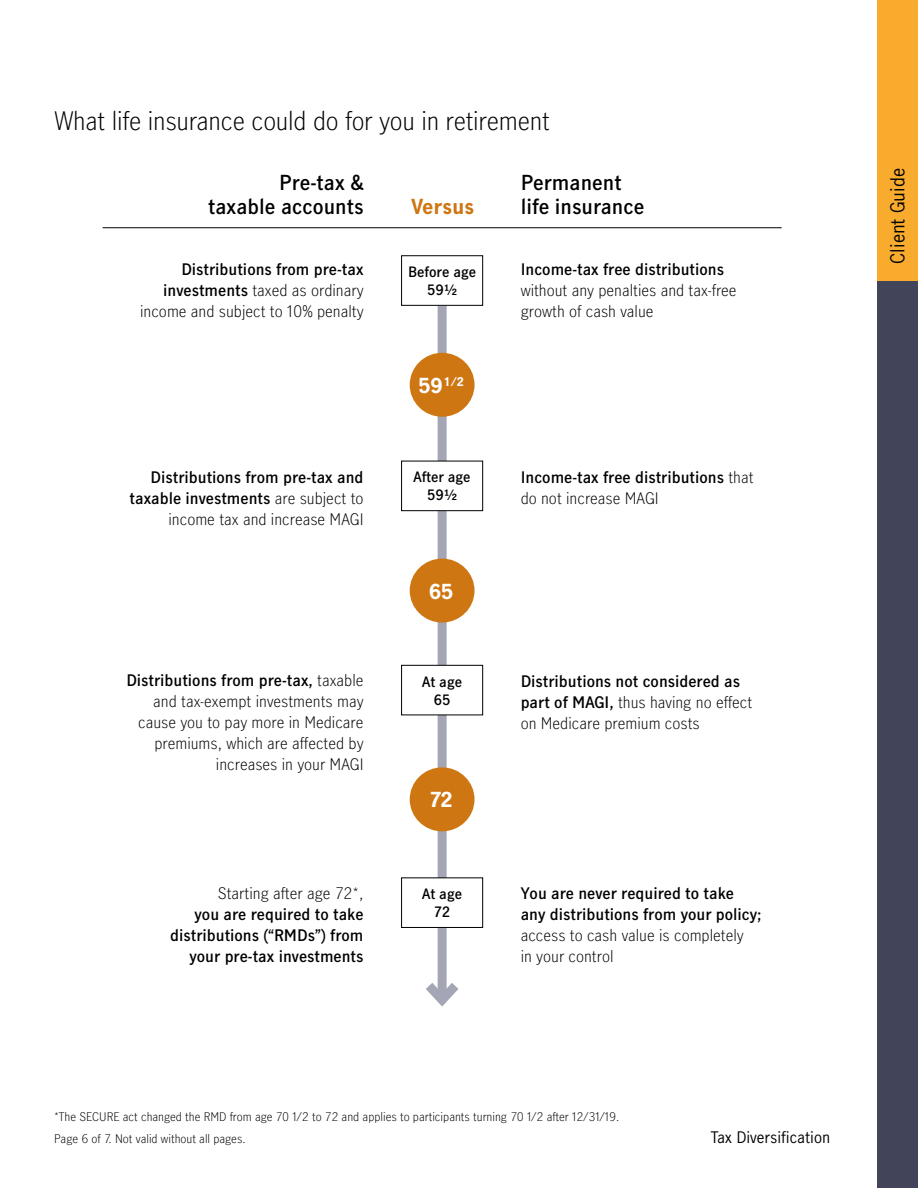
<style>
.page{position:relative;width:918px;height:1188px;background:#fff}
.page>*{position:absolute;margin:0;border:0;box-sizing:border-box;transform-origin:0 0}
.t1{font:300 24px "Manulife JH Sans";letter-spacing:-.01em;color:#000}
.t2{font:600 19.5px/24px "Manulife JH Sans";color:#000;text-align:right}
.t3{font:700 19.5px "Manulife JH Sans";color:#ce7612}
.t4{font:700 19.5px "Manulife JH Sans";color:#fff}
.t5{font:18px "Manulife JH Sans";color:#000}
.t6{font:300 15px/21px "Manulife JH Sans";color:#000}
.t7{font:600 15px/21px "Manulife JH Sans";color:#000;text-align:right}
.t8{font:15px "Manulife JH Sans";color:#000}
.t9{font:600 13.5px/18px "Manulife JH Sans";color:#000;text-align:center}
.t10{font:700 11.4px "Manulife JH Sans";color:#fff}
.t11{font:300 11.25px "Manulife JH Sans";color:#000}
.s1{font-weight:600}
.s2{font-weight:300}
.s3{font-size:19.5px}
</style>
<div class="page">
<div style="left:878px;top:0;width:40px;height:1188px;background:#424559"></div>
<div style="left:878px;top:0;width:40px;height:281px;background:#f9ab2e"></div>
<div style="left:438px;top:263px;width:9px;height:737px;background:#a4a6b5"></div>
<svg style="left:426px;top:973px;width:33px;height:34px"></svg>
<div style="left:410px;top:353px;width:65px;height:64px;background:#ce7612;border-radius:50%"></div>
<div style="left:410px;top:559px;width:65px;height:64px;background:#ce7612;border-radius:50%"></div>
<div style="left:410px;top:767px;width:65px;height:64px;background:#ce7612;border-radius:50%"></div>
<hr style="left:103px;top:227px;width:679px;height:1px;background:#000">
<div style="left:402px;top:256px;width:81px;height:49px;background:#fff"></div>
<div style="left:401px;top:255px;width:82px;height:51px;border:1px solid #000"></div>
<div style="left:402px;top:461px;width:81px;height:50px;background:#fff"></div>
<div style="left:401px;top:461px;width:82px;height:50px;border:1px solid #000"></div>
<div style="left:402px;top:665px;width:81px;height:50px;background:#fff"></div>
<div style="left:401px;top:665px;width:82px;height:50px;border:1px solid #000"></div>
<div style="left:402px;top:878px;width:81px;height:49px;background:#fff"></div>
<div style="left:401px;top:877px;width:82px;height:51px;border:1px solid #000"></div>
<h1 class="t1" style="left:54px;top:103px;width:497px">What life insurance could do for you in retirement</h1>
<h2 class="t2" style="left:208px;top:169px;width:157px">Pre-tax &amp; taxable accounts</h2>
<h2 class="t2" style="left:521px;top:169px;width:102px">Permanent</h2>
<h2 class="t3" style="left:411px;top:192px;width:64px">Versus</h2>
<h2 class="t2" style="left:521px;top:193px;width:125px">life insurance</h2>
<p class="t6" style="left:140px;top:259px;width:225px;text-align:right"><span class="s1">Distributions from pre-tax investments</span> taxed as ordinary income and subject to 10% penalty</p>
<p class="t7" style="left:130px;top:466px;width:235px">Distributions from pre-tax and taxable investments <span class="s2">are subject to income tax and increase MAGI</span></p>
<p class="t6" style="left:126px;top:669px;width:239px;text-align:right"><span class="s1">Distributions from pre-tax,</span> taxable and tax-exempt investments may cause you to pay more in Medicare premiums, which are affected by increases in your MAGI</p>
<p class="t6" style="left:218px;top:882px;width:147px">Starting after age 72*,</p>
<p class="t7" style="left:170px;top:903px;width:195px">you are required to take distributions (“RMDs”) from your pre-tax investments</p>
<p class="t9" style="left:408px;top:262px;width:70px">Before age<br>59½</p>
<p class="t10" style="left:418px;top:374px;width:47px"><span class="s3">59</span>1/2</p>
<p class="t9" style="left:414px;top:468px;width:59px">After age<br>59½</p>
<h2 class="t4" style="left:429px;top:577px;width:26px">65</h2>
<p class="t9" style="left:422px;top:672px;width:41px">At age<br>65</p>
<h2 class="t4" style="left:430px;top:786px;width:25px">72</h2>
<p class="t9" style="left:422px;top:884px;width:41px">At age<br>72</p>
<p class="t7" style="left:521px;top:259px;width:205px">Income-tax free distributions</p>
<p class="t6" style="left:521px;top:280px;width:217px">without any penalties and tax-free growth of cash value</p>
<p class="t7" style="left:521px;top:466px;width:234px;text-align:left">Income-tax free distributions <span class="s2">that do not increase MAGI</span></p>
<p class="t6" style="left:521px;top:670px;width:233px"><span class="s1">Distributions not considered as part of MAGI,</span> thus having no effect on Medicare premium costs</p>
<p class="t7" style="left:521px;top:882px;width:242px;text-align:left">You are never required to take any distributions from your policy;</p>
<p class="t6" style="left:521px;top:924px;width:225px">access to cash value is completely in your control</p>
<p class="t11" style="left:54px;top:1108px;width:567px">*The SECURE act changed the RMD from age 70 1/2 to 72 and applies to participants turning 70 1/2 after 12/31/19.</p>
<p class="t11" style="left:54px;top:1131px;width:193px">Page 6 of 7. Not valid without all pages.</p>
<p class="t8" style="left:711px;top:1127px;width:121px">Tax Diversification</p>
<p class="t5" style="left:885px;top:264px;width:97px;rotate:-90deg">Client Guide</p>
</div>
